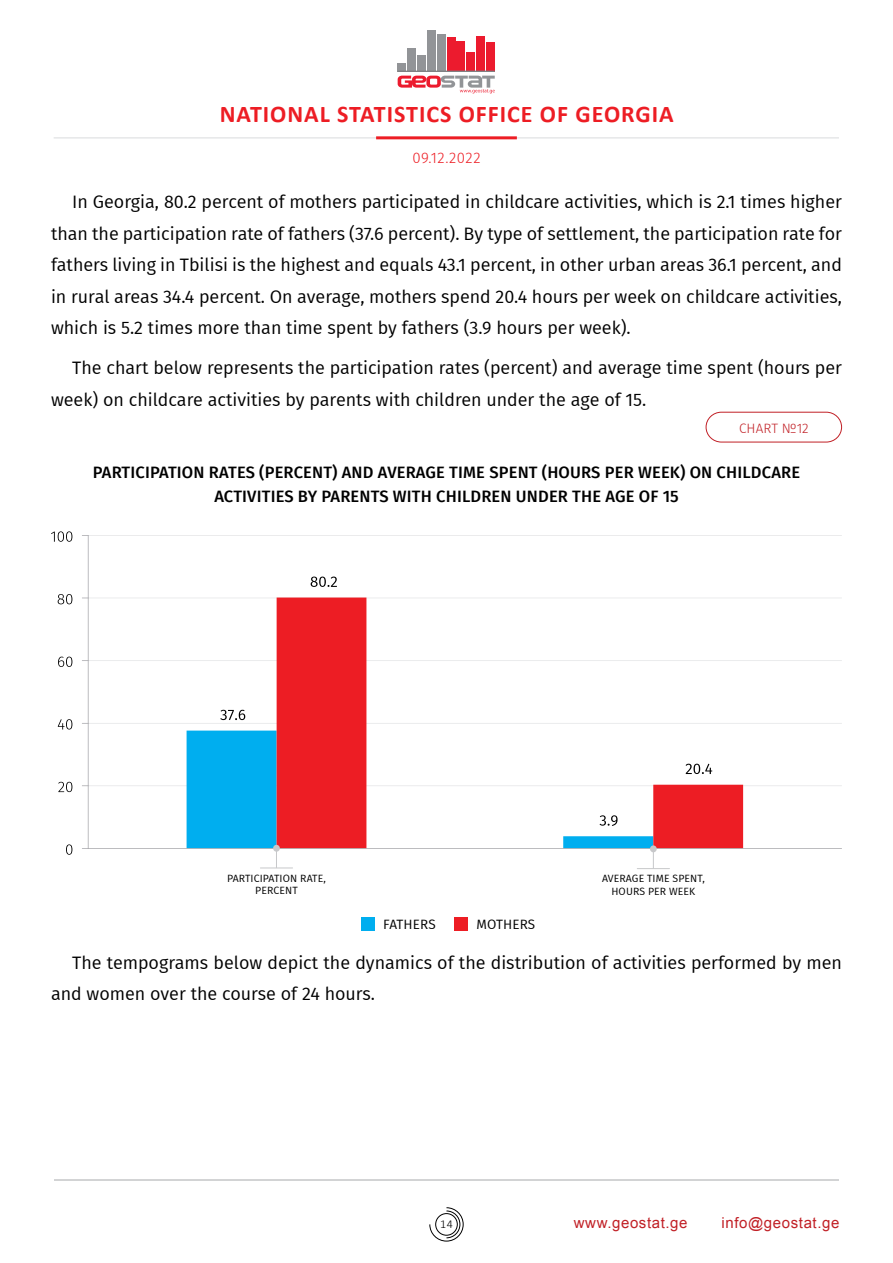
<style>
.page{position:relative;width:893px;height:1263px;background:#fff}
.page>*{position:absolute;margin:0;border:0;box-sizing:border-box;transform-origin:0 0}
.t1{font:700 24px "Calibri";letter-spacing:.04em;color:#ed1d24}
.t2{font:18px/31.5px "Fira GO";color:#000}
.t3{font:500 16.5px/24px "Fira GO";letter-spacing:.01em;color:#000;text-align:center}
.t4{font:15px "BPG Ingiri Arial";letter-spacing:.04em;color:#c12026}
.t5{font:300 15px "Fira GO";letter-spacing:.04em;color:#ed1d24}
.t6{font:13.5px "Fira GO";letter-spacing:.005em;color:#000}
.t7{font:300 13.5px "Fira GO";letter-spacing:.01em;color:#c12026}
.t8{font:300 12px "Calibri";color:#000}
.t9{font:10.5px/12.6px "Fira GO";letter-spacing:.01em;color:#000;text-align:center}
</style>
<div class="page">
<svg style="left:429px;top:1207px;width:35px;height:34px"></svg>
<hr style="left:54px;top:1179px;width:785px;height:1px;background:#a7a9ac">
<hr style="left:54px;top:137px;width:785px;height:2px;background:#e6e7e8">
<hr style="left:376px;top:136px;width:141px;height:3px;background:#ed1d24">
<div style="left:398px;top:63px;width:8px;height:9px;background:#929497"></div>
<div style="left:407px;top:48px;width:9px;height:24px;background:#929497"></div>
<div style="left:417px;top:55px;width:9px;height:17px;background:#929497"></div>
<div style="left:427px;top:30px;width:9px;height:42px;background:#929497"></div>
<div style="left:437px;top:34px;width:9px;height:38px;background:#929497"></div>
<div style="left:447px;top:37px;width:8px;height:35px;background:#ec1b2e"></div>
<div style="left:457px;top:42px;width:8px;height:30px;background:#ec1b2e"></div>
<div style="left:466px;top:52px;width:9px;height:20px;background:#ec1b2e"></div>
<div style="left:476px;top:36px;width:9px;height:36px;background:#ec1b2e"></div>
<div style="left:486px;top:42px;width:9px;height:30px;background:#ec1b2e"></div>
<hr style="left:398px;top:71px;width:97px;height:1px;background:#808184">
<svg style="left:398px;top:76px;width:97px;height:17px"></svg>
<div style="left:706px;top:412px;width:136px;height:30px;border:1px solid #c12026;border-radius:15px"></div>
<hr style="left:88px;top:785px;width:754px;height:1px;background:#e5e6e7">
<hr style="left:88px;top:723px;width:754px;height:1px;background:#e5e6e7">
<hr style="left:88px;top:660px;width:754px;height:1px;background:#e5e6e7">
<hr style="left:88px;top:598px;width:754px;height:1px;background:#e5e6e7">
<hr style="left:88px;top:535px;width:754px;height:1px;background:#e5e6e7">
<div style="left:187px;top:730px;width:90px;height:118px;background:#00aeef"></div>
<svg style="left:277px;top:597px;width:466px;height:251px"></svg>
<hr style="left:88px;top:535px;width:1px;height:314px;background:#a8a8ac">
<hr style="left:88px;top:848px;width:754px;height:1px;background:#a8a8ac">
<svg style="left:220px;top:710px;width:25px;height:10px"></svg>
<svg style="left:599px;top:815px;width:18px;height:11px"></svg>
<svg style="left:311px;top:576px;width:26px;height:11px"></svg>
<svg style="left:686px;top:764px;width:26px;height:10px"></svg>
<svg style="left:66px;top:844px;width:6px;height:11px"></svg>
<svg style="left:58px;top:782px;width:14px;height:10px"></svg>
<svg style="left:58px;top:719px;width:14px;height:10px"></svg>
<svg style="left:58px;top:657px;width:14px;height:10px"></svg>
<svg style="left:58px;top:594px;width:14px;height:10px"></svg>
<svg style="left:51px;top:531px;width:21px;height:11px"></svg>
<hr style="left:260px;top:867px;width:33px;height:1px;background:#c7c8ca">
<svg style="left:276px;top:852px;width:1px;height:15px"></svg>
<div style="left:273px;top:845px;width:7px;height:7px;background:#c7c8ca;border-radius:50%"></div>
<hr style="left:637px;top:868px;width:32px;height:1px;background:#c7c8ca">
<svg style="left:653px;top:852px;width:1px;height:16px"></svg>
<div style="left:650px;top:845px;width:7px;height:7px;background:#c7c8ca;border-radius:50%"></div>
<div style="left:455px;top:917px;width:13px;height:13px;background:#ed1d24"></div>
<div style="left:361px;top:917px;width:14px;height:13px;background:#00aeef"></div>
<h1 class="t1" style="left:220px;top:97px;width:455px">NATIONAL STATISTICS OFFICE OF GEORGIA</h1>
<p class="t5" style="left:412px;top:149px;width:70px">09.12.2022</p>
<p class="t2" style="left:51px;top:186px;width:792px;text-align:justify;text-indent:21px">In Georgia, 80.2 percent of mothers participated in childcare activities, which is 2.1 times higher than the participation rate of fathers (37.6 percent). By type of settlement, the participation rate for fathers living in Tbilisi is the highest and equals 43.1 percent, in other urban areas 36.1 percent, and in rural areas 34.4 percent. On average, mothers spend 20.4 hours per week on childcare activities, which is 5.2 times more than time spent by fathers (3.9 hours per week).</p>
<p class="t2" style="left:51px;top:352px;width:792px;text-indent:21px">The chart below represents the participation rates (percent) and average time spent (hours per week) on childcare activities by parents with children under the age of 15.</p>
<p class="t7" style="left:739px;top:420px;width:71px">CHART №12</p>
<p class="t3" style="left:93px;top:460px;width:709px">PARTICIPATION RATES (PERCENT) AND AVERAGE TIME SPENT (HOURS PER WEEK) ON CHILDCARE<br>ACTIVITIES BY PARENTS WITH CHILDREN UNDER THE AGE OF 15</p>
<p class="t9" style="left:227px;top:872px;width:100px">PARTICIPATION RATE,<br>PERCENT</p>
<p class="t9" style="left:602px;top:872px;width:104px">AVERAGE TIME SPENT,<br>HOURS PER WEEK</p>
<p class="t6" style="left:383px;top:916px;width:54px">FATHERS</p>
<p class="t6" style="left:477px;top:916px;width:60px">MOTHERS</p>
<p class="t2" style="left:51px;top:946px;width:792px;text-indent:21px">The tempograms below depict the dynamics of the distribution of activities performed by men and women over the course of 24 hours.</p>
<p class="t8" style="left:440px;top:1217px;width:14px">14</p>
<p class="t4" style="left:574px;top:1213px;width:115px">www.geostat.ge</p>
<p class="t4" style="left:722px;top:1213px;width:119px">info@geostat.ge</p>
</div>
